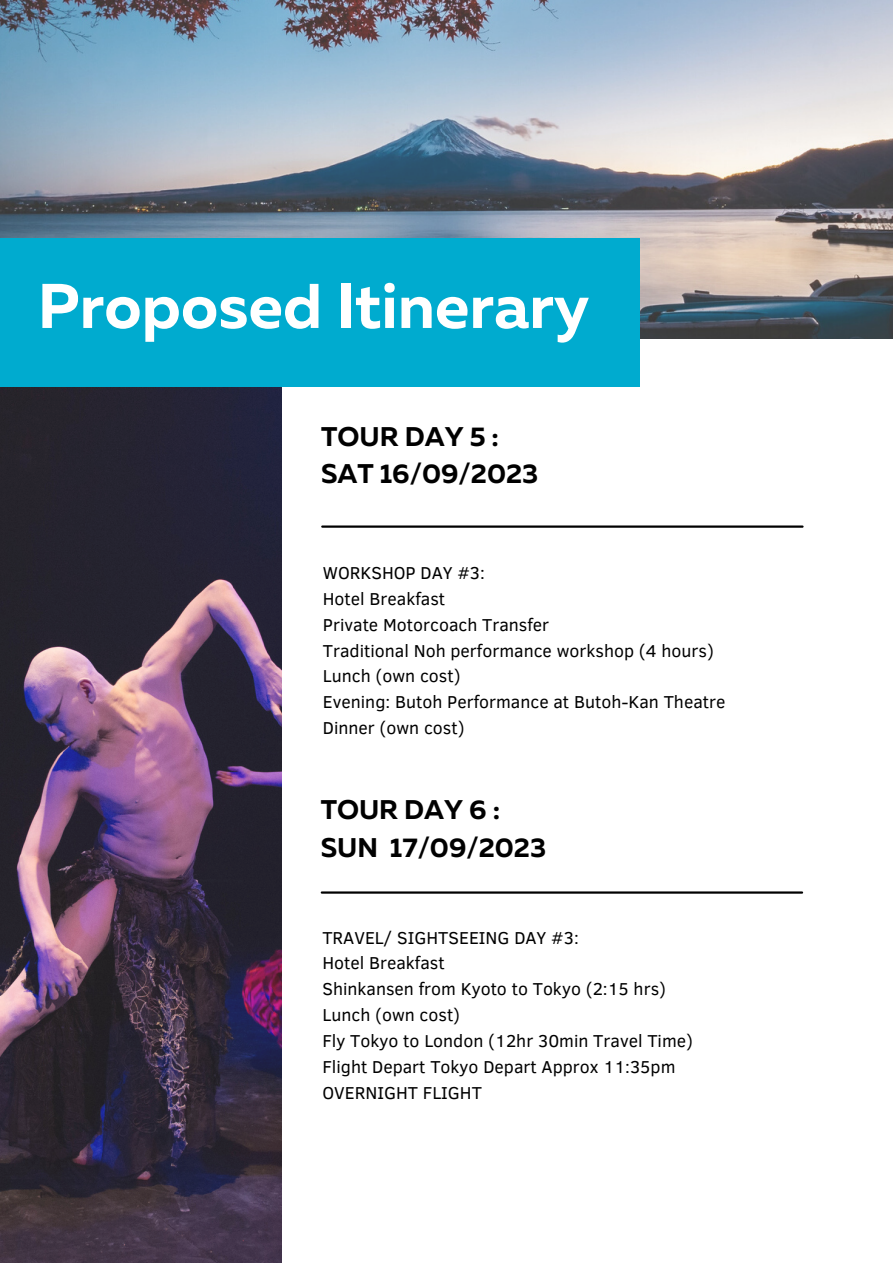
<style>
.page{position:relative;width:893px;height:1264px;background:#fff}
.page>*{position:absolute;margin:0;border:0;box-sizing:border-box;transform-origin:0 0}
.t1{font:700 63px "Muller";color:#fff}
.t2{font:700 27px/37px "Muller";color:#000}
.t3{font:17.7px/25.8px "Clear Sans";color:#000}
</style>
<div class="page">
<img style="left:0;top:0;width:892px;height:338px">
<div style="left:0;top:238px;width:640px;height:149px;background:#00abcf"></div>
<img style="left:0;top:387px;width:281px;height:875px">
<hr style="left:322px;top:525px;width:480px;height:2px;background:#000">
<hr style="left:322px;top:891px;width:480px;height:2px;background:#000">
<h1 class="t1" style="left:38px;top:279px;width:553px">Proposed Itinerary</h1>
<h2 class="t2" style="left:321px;top:420px;width:219px">TOUR DAY 5 :<br>SAT 16/09/2023</h2>
<p class="t3" style="left:323px;top:559px;width:404px">WORKSHOP DAY #3:<br>Hotel Breakfast<br>Private Motorcoach Transfer<br>Traditional Noh performance workshop (4 hours)<br>Lunch (own cost)<br>Evening: Butoh Performance at Butoh-Kan Theatre<br>Dinner (own cost)</p>
<h2 class="t2" style="left:320px;top:793px;width:227px">TOUR DAY 6 :<br>SUN 17/09/2023</h2>
<p class="t3" style="left:322px;top:923px;width:372px">TRAVEL/ SIGHTSEEING DAY #3:<br>Hotel Breakfast<br>Shinkansen from Kyoto to Tokyo (2:15 hrs)<br>Lunch (own cost)<br>Fly Tokyo to London (12hr 30min Travel Time)<br>Flight Depart Tokyo Depart Approx 11:35pm<br>OVERNIGHT FLIGHT</p>
</div>
